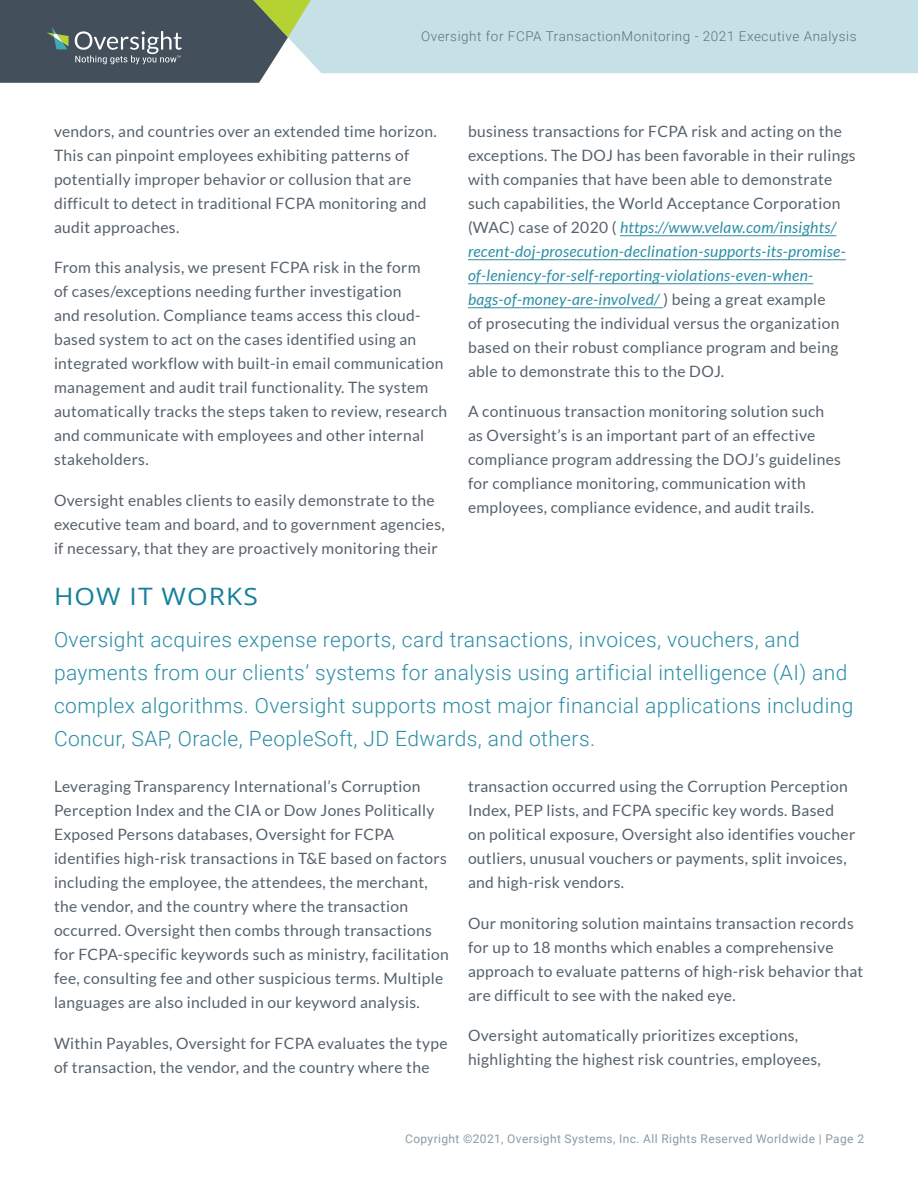
<style>
.page{position:relative;width:918px;height:1188px;background:#fff}
.page>*{position:absolute;margin:0;border:0;box-sizing:border-box;transform-origin:0 0}
.t1{font:24px "Open Sans";letter-spacing:.04em;color:#13819b;scale:1.1 1}
.First_Paragraph{font:300 21px/33px "Roboto";letter-spacing:.02em;color:#2b8ea5}
.Body_Type{font:15.6px/24px "Lato";letter-spacing:.02em;color:#56616b}
.t2{font:300 13.5px "Roboto";letter-spacing:.04em;color:#4d656e}
.t3{font:12px "Roboto";letter-spacing:.03em;color:#8b9ba4}
.s1{font-style:italic;color:#2b8ea5}
</style>
<div class="page">
<div style="left:334px;top:0;width:584px;height:73px;background:#c5e0e6"></div>
<svg style="left:0;top:0;width:334px;height:83px;background:#637073"></svg>
<hr style="left:620px;top:235px;width:216px;height:1px;background:#2b8ea5">
<hr style="left:468px;top:259px;width:378px;height:1px;background:#2b8ea5">
<hr style="left:468px;top:283px;width:345px;height:1px;background:#2b8ea5">
<hr style="left:468px;top:307px;width:195px;height:1px;background:#2b8ea5">
<p class="t2" style="left:421px;top:26px;width:437px">Oversight for FCPA TransactionMonitoring - 2021 Executive Analysis</p>
<p class="Body_Type" style="left:54px;top:119px;width:384px">vendors, and countries over an extended time horizon.<br>This can pinpoint employees exhibiting patterns of potentially improper behavior or collusion that are difficult to detect in traditional FCPA monitoring and audit approaches.</p>
<p class="Body_Type" style="left:54px;top:256px;width:395px">From this analysis, we present FCPA risk in the form<br>of cases/exceptions needing further investigation<br>and resolution. Compliance teams access this cloud&shy;based system to act on the cases identified using an integrated workflow with built-in email communication management and audit trail functionality. The system automatically tracks the steps taken to review, research and communicate with employees and other internal stakeholders.</p>
<p class="Body_Type" style="left:54px;top:488px;width:392px">Oversight enables clients to easily demonstrate to the executive team and board, and to government agencies, if necessary, that they are proactively monitoring their</p>
<p class="Body_Type" style="left:468px;top:119px;width:389px">business transactions for FCPA risk and acting on the exceptions. The DOJ has been favorable in their rulings with companies that have been able to demonstrate such capabilities, the World Acceptance Corporation (WAC) case of 2020 ( <span class="s1">https://www.velaw.com/insights/ recent-doj-prosecution-declination-supports-its-promise&shy;of-leniency-for-self-reporting-violations-even-when&shy;bags-of-money-are-involved/</span> ) being a great example<br>of prosecuting the individual versus the organization based on their robust compliance program and being able to demonstrate this to the DOJ.</p>
<p class="Body_Type" style="left:468px;top:400px;width:374px">A continuous transaction monitoring solution such as Oversight’s is an important part of an effective compliance program addressing the DOJ’s guidelines for compliance monitoring, communication with employees, compliance evidence, and audit trails.</p>
<p class="t1" style="left:54px;top:580px;width:187px">HOW IT WORKS</p>
<p class="First_Paragraph" style="left:54px;top:622px;width:801px">Oversight acquires expense reports, card transactions, invoices, vouchers, and payments from our clients’ systems for analysis using artificial intelligence (AI) and complex algorithms. Oversight supports most major financial applications including Concur, SAP, Oracle, PeopleSoft, JD Edwards, and others.</p>
<p class="Body_Type" style="left:54px;top:775px;width:396px">Leveraging Transparency International’s Corruption Perception Index and the CIA or Dow Jones Politically Exposed Persons databases, Oversight for FCPA identifies high-risk transactions in T&amp;E based on factors including the employee, the attendees, the merchant, the vendor, and the country where the transaction occurred. Oversight then combs through transactions for FCPA-specific keywords such as ministry, facilitation fee, consulting fee and other suspicious terms. Multiple languages are also included in our keyword analysis.</p>
<p class="Body_Type" style="left:54px;top:1031px;width:395px">Within Payables, Oversight for FCPA evaluates the type of transaction, the vendor, and the country where the</p>
<p class="Body_Type" style="left:468px;top:775px;width:389px">transaction occurred using the Corruption Perception Index, PEP lists, and FCPA specific key words. Based on political exposure, Oversight also identifies voucher outliers, unusual vouchers or payments, split invoices, and high-risk vendors.</p>
<p class="Body_Type" style="left:468px;top:911px;width:397px">Our monitoring solution maintains transaction records for up to 18 months which enables a comprehensive approach to evaluate patterns of high-risk behavior that are difficult to see with the naked eye.</p>
<p class="Body_Type" style="left:468px;top:1024px;width:354px">Oversight automatically prioritizes exceptions, highlighting the highest risk countries, employees,</p>
<p class="t3" style="left:405px;top:1130px;width:460px">Copyright ©2021, Oversight Systems, Inc. All Rights Reserved Worldwide | Page 2</p>
</div>
